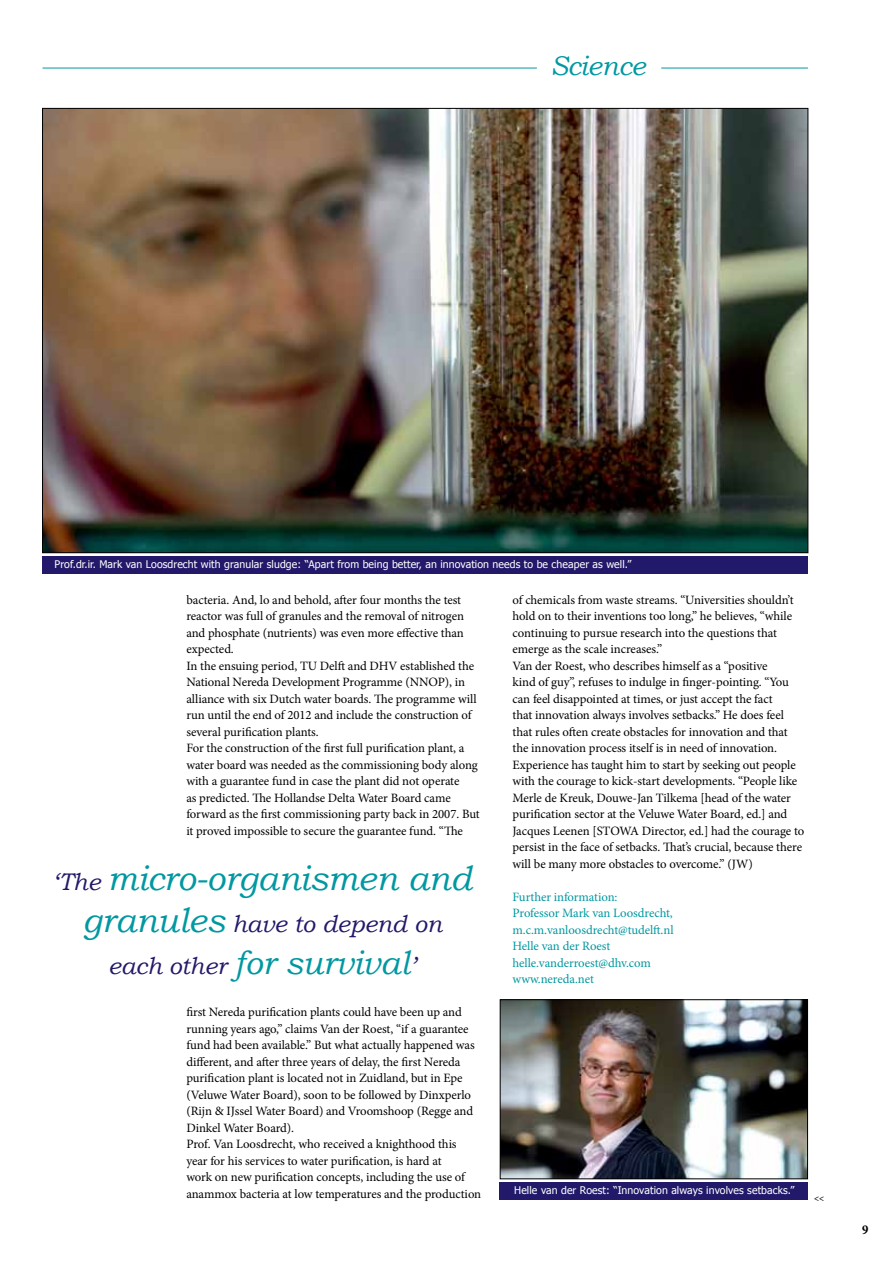
<style>
.page{position:relative;width:893px;height:1263px;background:#fff}
.page>*{position:absolute;margin:0;border:0;box-sizing:border-box;transform-origin:0 0}
.t1{font:italic 34.5px "Bookman Old Style";letter-spacing:-.005em;color:#0098a1}
.t2{font:italic 33px "Bookman Old Style";letter-spacing:-.005em;color:#0098a1}
.t3{font:italic 27px "Bookman Old Style";letter-spacing:-.01em;color:#0098a1}
.t4{font:italic 24px "Bookman Old Style";letter-spacing:-.005em;color:#22196a}
.t5{font:700 condensed 13.5px "Minion Pro";color:#000}
.t6{font:12.75px/16.5px "Minion Pro";letter-spacing:-.005em;color:#000}
.t7{font:12.75px/16.5px "Minion Pro";letter-spacing:-.005em;color:#0098a1}
.t8{font:10.5px "Tahoma";letter-spacing:.01em;color:#fff}
.s1{font-size:24px;color:#22196a}
.s2{font-size:34.5px;color:#0098a1}
</style>
<div class="page">
<hr style="left:43px;top:68px;width:494px;height:1px;background:#0098a1">
<hr style="left:661px;top:68px;width:147px;height:1px;background:#0098a1">
<img style="left:44px;top:110px;width:762px;height:441px">
<img style="left:502px;top:1001px;width:304px;height:176px">
<div style="left:500px;top:999px;width:308px;height:180px;border:1px solid #000"></div>
<div style="left:500px;top:1183px;width:308px;height:17px;background:#22196a"></div>
<div style="left:43px;top:557px;width:765px;height:17px;background:#22196a"></div>
<h3 class="t3" style="left:551px;top:50px;width:97px">Science</h3>
<p class="t8" style="left:55px;top:557px;width:578px">Prof.dr.ir. Mark van Loosdrecht with granular sludge: “Apart from being better, an innovation needs to be cheaper as well.”</p>
<p class="t6" style="left:186px;top:591px;width:295px">bacteria. And, lo and behold, after four months the test reactor was full of granules and the removal of nitrogen and phosphate (nutrients) was even more effective than expected.<br>In the ensuing period, TU Delft and DHV established the National Nereda Development Programme (NNOP), in alliance with six Dutch water boards. The programme will run until the end of 2012 and include the construction of several purification plants.<br>For the construction of the first full purification plant, a water board was needed as the commissioning body along with a guarantee fund in case the plant did not operate<br>as predicted. The Hollandse Delta Water Board came forward as the first commissioning party back in 2007. But it proved impossible to secure the guarantee fund. “The</p>
<h1 class="t1" style="left:52px;top:859px;width:421px"><span class="s1">‘The</span> micro-organismen and</h1>
<h3 class="t4" style="left:82px;top:910px;width:361px"><span class="s2">granules</span> have to depend on</h3>
<h2 class="t2" style="left:108px;top:944px;width:310px"><span class="s1">each other</span> for survival<span class="s1">’</span></h2>
<p class="t6" style="left:186px;top:1004px;width:296px">first Nereda purification plants could have been up and running years ago,” claims Van der Roest, “if a guarantee fund had been available.” But what actually happened was different, and after three years of delay, the first Nereda purification plant is located not in Zuidland, but in Epe (Veluwe Water Board), soon to be followed by Dinxperlo (Rijn &amp; IJssel Water Board) and Vroomshoop (Regge and Dinkel Water Board).<br>Prof. Van Loosdrecht, who received a knighthood this<br>year for his services to water purification, is hard at<br>work on new purification concepts, including the use of anammox bacteria at low temperatures and the production</p>
<p class="t6" style="left:513px;top:591px;width:293px">of chemicals from waste streams. “Universities shouldn’t hold on to their inventions too long,” he believes, “while continuing to pursue research into the questions that emerge as the scale increases.”<br>Van der Roest, who describes himself as a “positive<br>kind of guy”, refuses to indulge in finger-pointing. “You can feel disappointed at times, or just accept the fact<br>that innovation always involves setbacks.” He does feel that rules often create obstacles for innovation and that the innovation process itself is in need of innovation.<br>Experience has taught him to start by seeking out people with the courage to kick-start developments. “People like Merle de Kreuk, Douwe-Jan Tilkema [head of the water purification sector at the Veluwe Water Board, ed.] and Jacques Leenen [STOWA Director, ed.] had the courage to persist in the face of setbacks. That’s crucial, because there will be many more obstacles to overcome.” (JW)</p>
<p class="t7" style="left:513px;top:888px;width:163px">Further information:<br>Professor Mark van Loosdrecht, m.c.m.vanloosdrecht@tudelft.nl<br>Helle van der Roest helle.vanderroest@dhv.com www.nereda.net</p>
<p class="t8" style="left:514px;top:1184px;width:282px">Helle van der Roest: “Innovation always involves setbacks.”</p>
<p class="t5" style="left:862px;top:1221px;width:8px">9</p>
</div>
